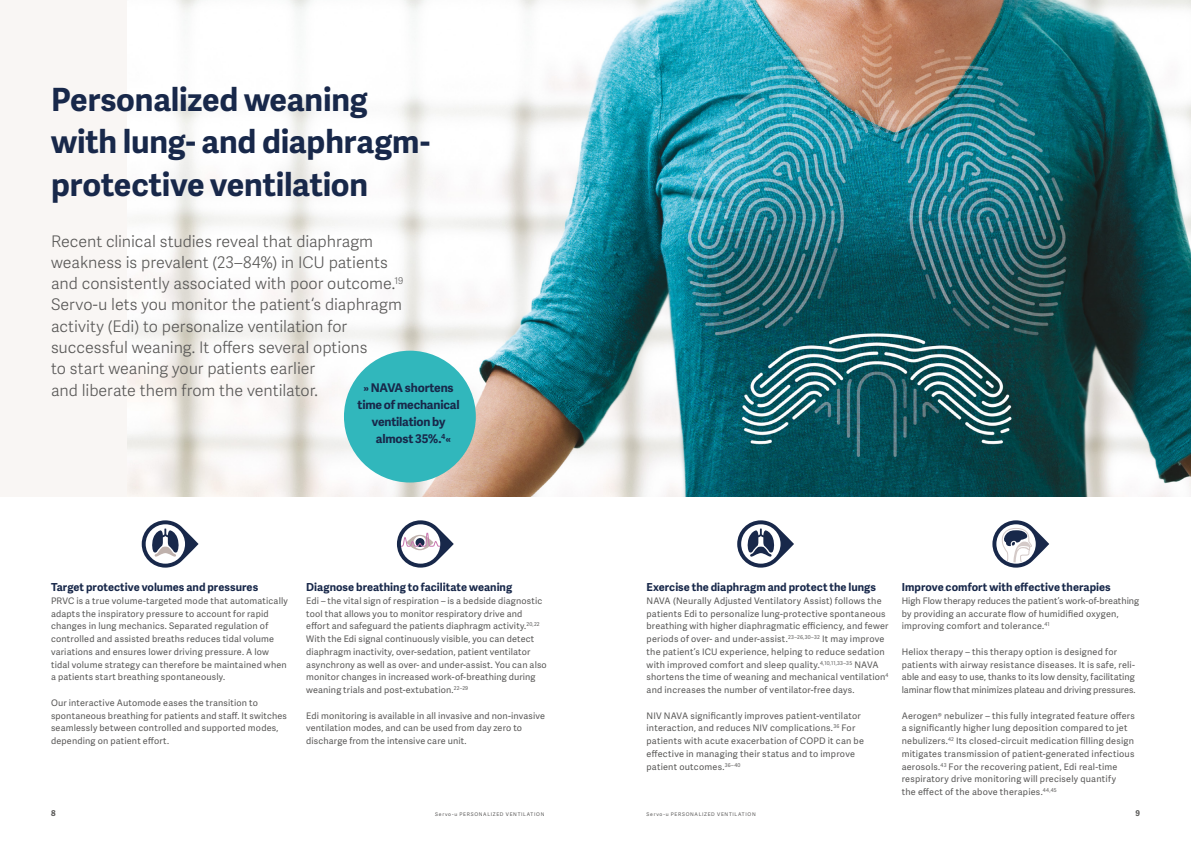
<style>
.page{position:relative;width:1191px;height:842px;background:#fff}
.page>*{position:absolute;margin:0;border:0;box-sizing:border-box;transform-origin:0 0}
.t1{font:700 32px/42.5px "Adelle Sans";letter-spacing:-.005em;color:#18284a}
.t2{font:300 16px/21.3px "Adelle Sans";color:#595857}
.t3{font:700 12px "Adelle Sans";letter-spacing:-.015em;color:#18284a}
.t4{font:700 11px "Adelle Sans";letter-spacing:.005em;color:#18284a}
.t5{font:9px/12.8px "Adelle Sans";letter-spacing:.02em;color:#595857}
.t6{font:700 8px "Adelle Sans";color:#595857}
.t7{font:5px "Adelle Sans";letter-spacing:.14em;color:#595857}
</style>
<div class="page">
<svg style="left:142px;top:520px;width:56px;height:48px"></svg>
<svg style="left:397px;top:520px;width:57px;height:48px"></svg>
<svg style="left:737px;top:520px;width:57px;height:48px"></svg>
<svg style="left:992px;top:520px;width:57px;height:48px"></svg>
<div style="left:0;top:0;width:1191px;height:496px;background:#f9f6f4"></div>
<img style="left:128px;top:0;width:1063px;height:496px">
<div style="left:344px;top:351px;width:132px;height:131px;background:#31b7bc;border-radius:50%"></div>
<h1 class="t1" style="left:51px;top:77px;width:380px">Personalized weaning with lung- and diaphragm&shy;protective ventilation</h1>
<p class="t2" style="left:51px;top:230px;width:354px">Recent clinical studies reveal that diaphragm weakness is prevalent (23–84%) in ICU patients and consistently associated with poor outcome.<sup>19<br></sup>Servo-u lets you monitor the patient‘s diaphragm activity (Edi) to personalize ventilation for successful weaning. It offers several options<br>to start weaning your patients earlier<br>and liberate them from the ventilator.</p>
<h3 class="t3" style="left:363px;top:379px;width:92px">» NAVA shortens</h3>
<h3 class="t3" style="left:358px;top:396px;width:103px">time of mechanical</h3>
<h3 class="t3" style="left:372px;top:413px;width:75px">ventilation by</h3>
<h3 class="t3" style="left:376px;top:430px;width:77px">almost 35%.<sup>4</sup>«</h3>
<p class="t4" style="left:51px;top:579px;width:209px">Target protective volumes and pressures</p>
<p class="t5" style="left:51px;top:594px;width:238px">PRVC is a true volume-targeted mode that automatically adapts the inspiratory pressure to account for rapid changes in lung mechanics. Separated regulation of controlled and assisted breaths reduces tidal volume variations and ensures lower driving pressure. A low tidal volume strategy can therefore be maintained when a patients start breathing spontaneously.</p>
<p class="t5" style="left:51px;top:696px;width:237px">Our interactive Automode eases the transition to spontaneous breathing for patients and staff. It switches seamlessly between controlled and supported modes, depending on patient effort.</p>
<p class="t4" style="left:306px;top:579px;width:207px">Diagnose breathing to facilitate weaning</p>
<p class="t5" style="left:306px;top:594px;width:242px">Edi – the vital sign of respiration – is a bedside diagnostic tool that allows you to monitor respiratory drive and effort and safeguard the patients diaphragm activity.<sup>20,22<br></sup>With the Edi signal continuously visible, you can detect diaphragm inactivity, over-sedation, patient ventilator asynchrony as well as over- and under-assist. You can also monitor changes in increased work-of-breathing during weaning trials and post-extubation.<sup>22–29</sup></p>
<p class="t5" style="left:306px;top:709px;width:240px">Edi monitoring is available in all invasive and non-invasive ventilation modes, and can be used from day zero to discharge from the intensive care unit.</p>
<p class="t4" style="left:646px;top:579px;width:231px">Exercise the diaphragm and protect the lungs</p>
<p class="t5" style="left:646px;top:594px;width:243px">NAVA (Neurally Adjusted Ventilatory Assist) follows the patients Edi to personalize lung-protective spontaneous breathing with higher diaphragmatic efficiency, and fewer periods of over- and under-assist.<sup>23–26,30–32</sup> It may improve the patient’s ICU experience, helping to reduce sedation with improved comfort and sleep quality.<sup>4,10,11,33–35</sup> NAVA shortens the time of weaning and mechanical ventilation<sup>4 </sup>and increases the number of ventilator-free days.</p>
<p class="t5" style="left:646px;top:709px;width:219px">NIV NAVA significantly improves patient-ventilator interaction, and reduces NIV complications.<sup>36</sup> For patients with acute exacerbation of COPD it can be effective in managing their status and to improve patient outcomes.<sup>36–40</sup></p>
<p class="t4" style="left:901px;top:579px;width:210px">Improve comfort with effective therapies</p>
<p class="t5" style="left:901px;top:594px;width:239px">High Flow therapy reduces the patient’s work-of-breathing by providing an accurate flow of humidified oxygen, improving comfort and tolerance.<sup>41</sup></p>
<p class="t5" style="left:901px;top:645px;width:235px">Heliox therapy – this therapy option is designed for patients with airway resistance diseases. It is safe, reli&shy;able and easy to use, thanks to its low density, facilitating laminar flow that minimizes plateau and driving pressures.</p>
<p class="t5" style="left:901px;top:709px;width:235px">Aerogen® nebulizer – this fully integrated feature offers a significantly higher lung deposition compared to jet nebulizers.<sup>42</sup> Its closed-circuit medication filling design mitigates transmission of patient-generated infectious aerosols.<sup>43</sup> For the recovering patient, Edi real-time respiratory drive monitoring will precisely quantify<br>the effect of the above therapies.<sup>44,45</sup></p>
<p class="t6" style="left:51px;top:808px;width:6px">8</p>
<p class="t7" style="left:435px;top:811px;width:111px">Servo-u PERSONALIZED VENTILATION</p>
<p class="t7" style="left:646px;top:811px;width:111px">Servo-u PERSONALIZED VENTILATION</p>
<p class="t6" style="left:1135px;top:808px;width:6px">9</p>
</div>
